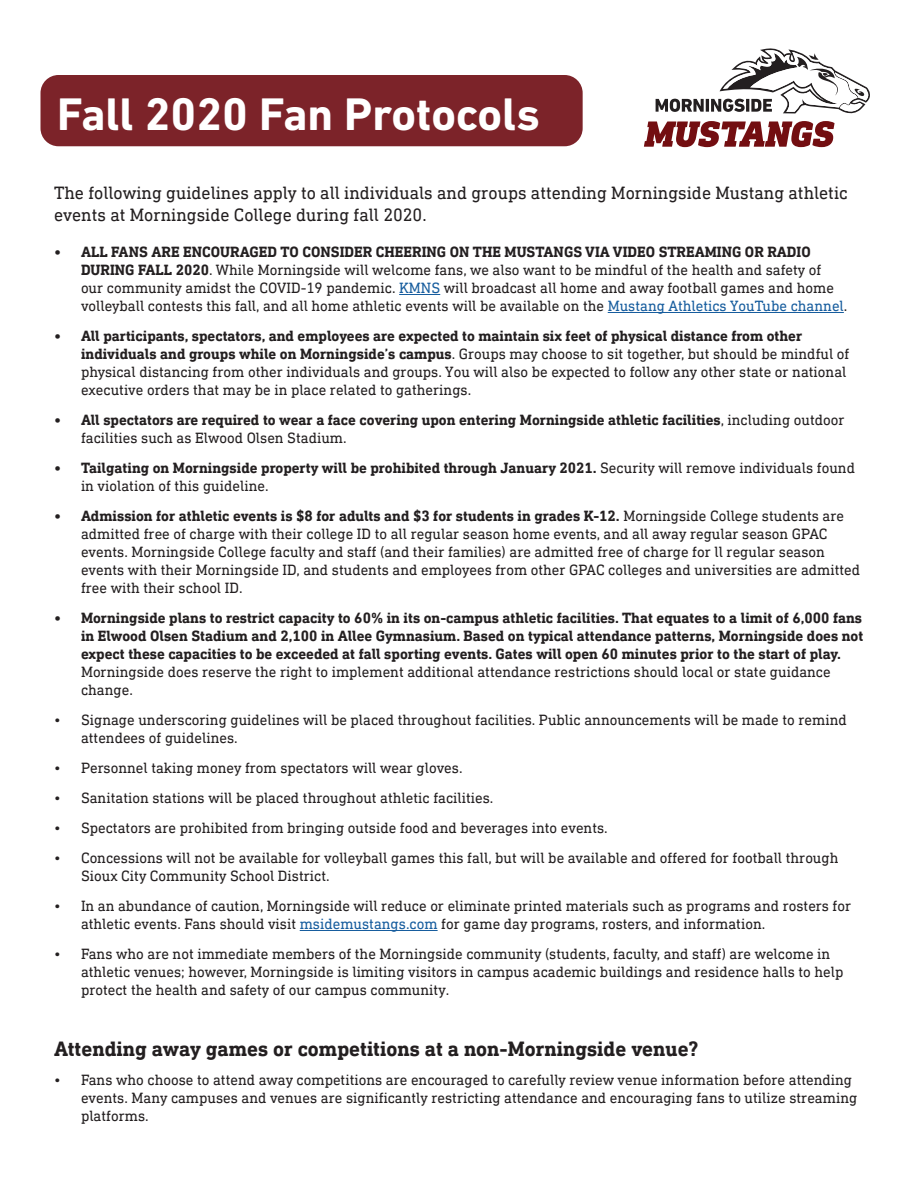
<style>
.page{position:relative;width:918px;height:1188px;background:#fff}
.page>*{position:absolute;margin:0;border:0;box-sizing:border-box;transform-origin:0 0}
.t1{font:700 46.5px "DIN Next LT Pro";color:#fff}
.t2{font:700 21px "DIN Next Slab Pro";color:#231f20}
.t3{font:18px/21.6px "DIN Next Slab Pro";color:#231f20}
.t4{font:15px/18px "DIN Next Slab Pro";color:#231f20}
.t5{font:700 15px/18px "DIN Next Slab Pro";color:#231f20}
.s1{font-weight:700}
.s2{color:#175d9e}
.s3{font-weight:400}
</style>
<div class="page">
<hr style="left:399px;top:294px;width:41px;height:1px;background:#175d9e">
<hr style="left:608px;top:312px;width:236px;height:1px;background:#175d9e">
<hr style="left:300px;top:930px;width:138px;height:1px;background:#175d9e">
<div style="left:40px;top:75px;width:543px;height:71px;background:#7c2329;border-radius:18px"></div>
<svg style="left:644px;top:121px;width:191px;height:26px"></svg>
<svg style="left:656px;top:48px;width:214px;height:66px"></svg>
<p class="t1" style="left:57px;top:87px;width:484px">Fall 2020 Fan Protocols</p>
<p class="t3" style="left:54px;top:182px;width:795px">The following guidelines apply to all individuals and groups attending Morningside Mustang athletic events at Morningside College during fall 2020.</p>
<p class="t4" style="left:81px;top:243px;width:768px;text-indent:-27px"><span class="s1">• ALL FANS ARE ENCOURAGED TO CONSIDER CHEERING ON THE MUSTANGS VIA VIDEO STREAMING OR RADIO DURING FALL 2020</span>. While Morningside will welcome fans, we also want to be mindful of the health and safety of our community amidst the COVID-19 pandemic. <span class="s2">KMNS</span> will broadcast all home and away football games and home volleyball contests this fall, and all home athletic events will be available on the <span class="s2">Mustang Athletics YouTube channel</span>.</p>
<p class="t4" style="left:81px;top:327px;width:770px;text-indent:-27px"><span class="s1">• All participants, spectators, and employees are expected to maintain six feet of physical distance from other individuals and groups while on Morningside’s campus</span>. Groups may choose to sit together, but should be mindful of physical distancing from other individuals and groups. You will also be expected to follow any other state or national executive orders that may be in place related to gatherings.</p>
<p class="t5" style="left:81px;top:411px;width:765px;text-indent:-27px">• All spectators are required to wear a face covering upon entering Morningside athletic facilities<span class="s3">, including outdoor facilities such as Elwood Olsen Stadium.</span></p>
<p class="t5" style="left:81px;top:459px;width:776px;text-indent:-27px">• Tailgating on Morningside property will be prohibited through January 2021. <span class="s3">Security will remove individuals found in violation of this guideline.</span></p>
<p class="t4" style="left:81px;top:507px;width:781px;text-indent:-27px"><span class="s1">• Admission for athletic events is $8 for adults and $3 for students in grades K-12.</span> Morningside College students are admitted free of charge with their college ID to all regular season home events, and all away regular season GPAC events. Morningside College faculty and staff (and their families) are admitted free of charge for ll regular season events with their Morningside ID, and students and employees from other GPAC colleges and universities are admitted free with their school ID.</p>
<p class="t5" style="left:81px;top:609px;width:784px;text-indent:-27px">• Morningside plans to restrict capacity to 60% in its on-campus athletic facilities. That equates to a limit of 6,000 fans in Elwood Olsen Stadium and 2,100 in Allee Gymnasium. Based on typical attendance patterns, Morningside does not expect these capacities to be exceeded at fall sporting events. Gates will open 60 minutes prior to the start of play.<br><span class="s3">Morningside does reserve the right to implement additional attendance restrictions should local or state guidance change.</span></p>
<p class="t4" style="left:81px;top:711px;width:767px;text-indent:-27px">• Signage underscoring guidelines will be placed throughout facilities. Public announcements will be made to remind attendees of guidelines.</p>
<p class="t4" style="left:54px;top:759px;width:410px">• Personnel taking money from spectators will wear gloves.</p>
<p class="t4" style="left:54px;top:789px;width:441px">• Sanitation stations will be placed throughout athletic facilities.</p>
<p class="t4" style="left:54px;top:819px;width:555px">• Spectators are prohibited from bringing outside food and beverages into events.</p>
<p class="t4" style="left:81px;top:849px;width:759px;text-indent:-27px">• Concessions will not be available for volleyball games this fall, but will be available and offered for football through<br>Sioux City Community School District.</p>
<p class="t4" style="left:81px;top:897px;width:772px;text-indent:-27px">• In an abundance of caution, Morningside will reduce or eliminate printed materials such as programs and rosters for athletic events. Fans should visit <span class="s2">msidemustangs.com</span> for game day programs, rosters, and information.</p>
<p class="t4" style="left:81px;top:945px;width:764px;text-indent:-27px">• Fans who are not immediate members of the Morningside community (students, faculty, and staff) are welcome in athletic venues; however, Morningside is limiting visitors in campus academic buildings and residence halls to help protect the health and safety of our campus community.</p>
<p class="t2" style="left:54px;top:1037px;width:646px">Attending away games or competitions at a non-Morningside venue?</p>
<p class="t4" style="left:81px;top:1070px;width:778px;text-indent:-27px">• Fans who choose to attend away competitions are encouraged to carefully review venue information before attending events. Many campuses and venues are significantly restricting attendance and encouraging fans to utilize streaming platforms.</p>
</div>
